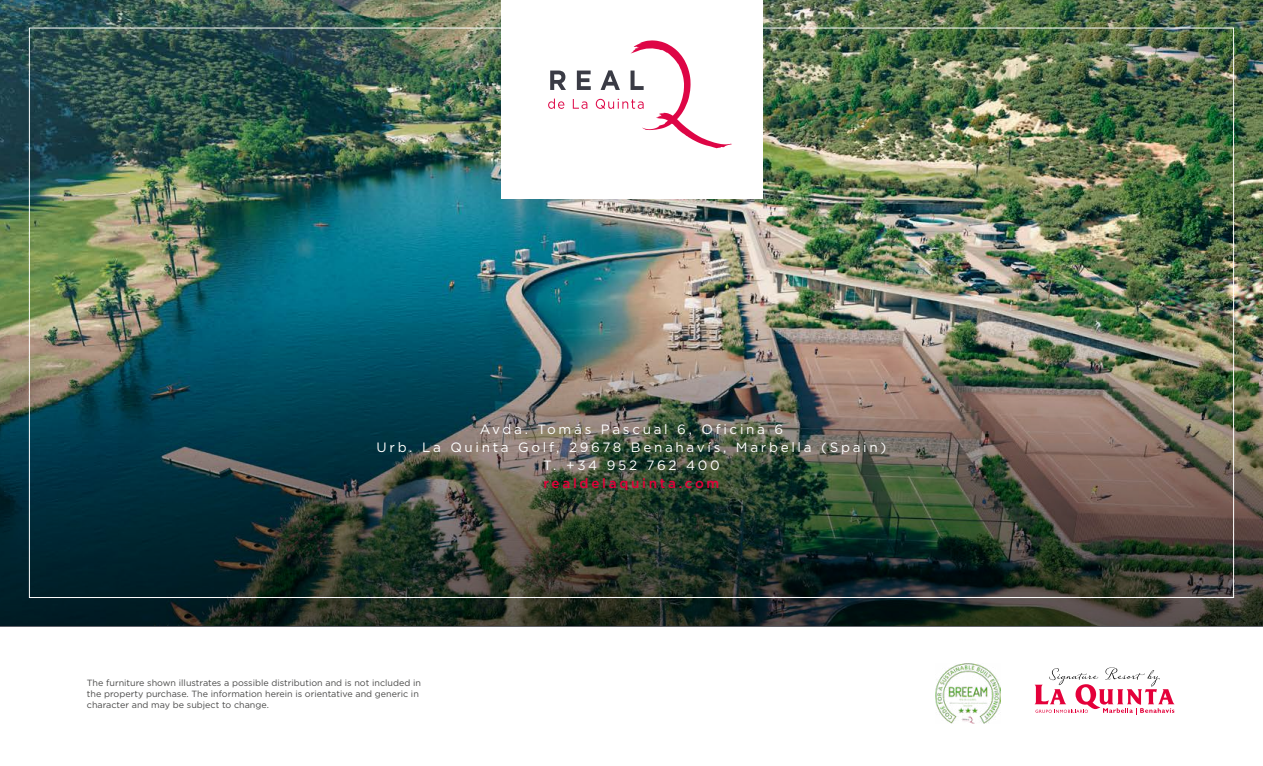
<style>
.page{position:relative;width:1263px;height:766px;background:#fff}
.page>*{position:absolute;margin:0;border:0;box-sizing:border-box;transform-origin:0 0}
.t1{font:13.5px/18px "Gotham Pro";letter-spacing:.2em;color:#fff;text-align:center}
.t2{font:500 13.5px "Gotham";letter-spacing:.2em;color:#e4003a}
.t3{font:9px/10.8px "Gotham";color:#4a4a49}
</style>
<div class="page">
<img style="left:0;top:0;width:1263px;height:303px">
<img style="left:0;top:303px;width:1263px;height:323px">
<svg style="left:1035px;top:667px;width:139px;height:47px"></svg>
<img style="left:936px;top:663px;width:64px;height:60px">
<div style="left:501px;top:0;width:261px;height:199px;background:#fff"></div>
<svg style="left:550px;top:70px;width:16px;height:20px"></svg>
<svg style="left:548px;top:99px;width:16px;height:10px"></svg>
<svg style="left:573px;top:40px;width:159px;height:108px"></svg>
<h1 class="t1" style="left:377px;top:419px;width:511px">Avda. Tomás Pascual 6, Oficina 6<br>Urb. La Quinta Golf, 29678 Benahavís, Marbella (Spain)<br>T. +34 952 762 400</h1>
<h1 class="t2" style="left:544px;top:474px;width:177px">realdelaquinta.com</h1>
<p class="t3" style="left:87px;top:677px;width:335px">The furniture shown illustrates a possible distribution and is not included in the property purchase. The information herein is orientative and generic in character and may be subject to change.</p>
</div>
